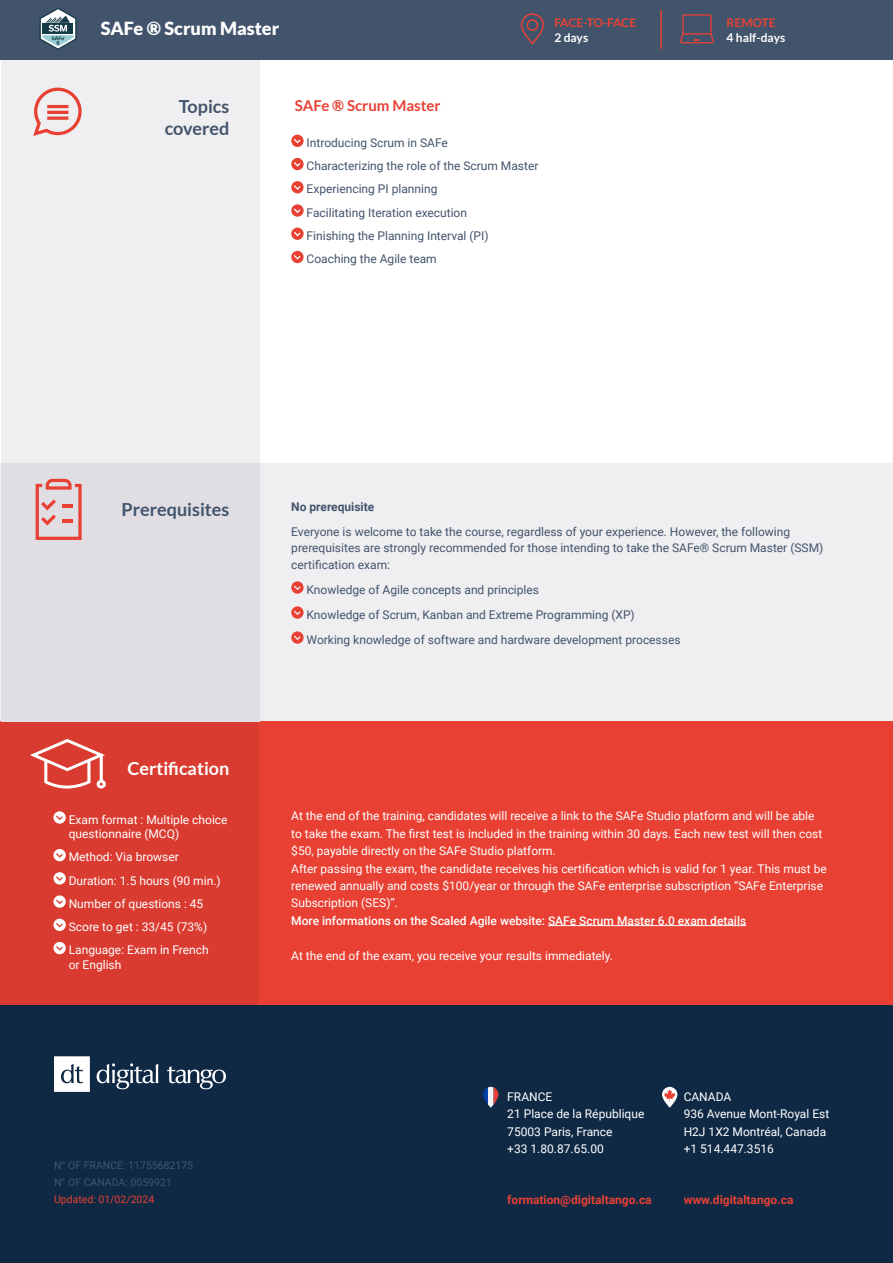
<style>
.page{position:relative;width:893px;height:1263px;background:#fff}
.page>*{position:absolute;margin:0;border:0;box-sizing:border-box;transform-origin:0 0}
.t1{font:900 18.15px "Lato";color:#fff}
.t2{font:700 18px/21.6px "Lato";color:#42546c;text-align:right}
.t3{font:700 18px "Lato";color:#fff}
.t4{font:700 15px "Lato";color:#e84033}
.t5{font:12px/17.4px "Roboto";color:#fff}
.t6{font:12px/23.2px "Roboto";color:#42546c}
.t7{font:500 12px "Roboto";color:#fff}
.t8{font:700 12px "Roboto";color:#e84033}
.t9{font:700 12px "Lato";letter-spacing:-.015em;color:#e84133}
.t10{font:700 12px "Lato";color:#fff}
.t11{font:700 12px "Roboto";color:#42546c}
.t12{font:10.5px/17.4px "Roboto";color:#42546c}
.t13{font:10.5px "Roboto";color:#e84033}
</style>
<div class="page">
<div style="left:0;top:721px;width:893px;height:541px;background:#e84033"></div>
<div style="left:1px;top:1px;width:259px;height:720px;background:#efeef1"></div>
<div style="left:0;top:721px;width:259px;height:285px;background:#d93b30"></div>
<div style="left:1px;top:463px;width:892px;height:258px;background:linear-gradient(to right,#e1dfe4,#f4f3f6)"></div>
<svg style="left:291px;top:135px;width:13px;height:12px"></svg>
<svg style="left:291px;top:158px;width:13px;height:12px"></svg>
<svg style="left:291px;top:181px;width:13px;height:12px"></svg>
<svg style="left:291px;top:204px;width:13px;height:13px"></svg>
<svg style="left:291px;top:228px;width:13px;height:12px"></svg>
<svg style="left:291px;top:251px;width:13px;height:12px"></svg>
<svg style="left:291px;top:581px;width:13px;height:13px"></svg>
<svg style="left:291px;top:606px;width:13px;height:13px"></svg>
<svg style="left:291px;top:631px;width:13px;height:13px"></svg>
<svg style="left:53px;top:811px;width:13px;height:13px"></svg>
<svg style="left:53px;top:849px;width:13px;height:12px"></svg>
<svg style="left:53px;top:872px;width:13px;height:12px"></svg>
<svg style="left:53px;top:895px;width:13px;height:13px"></svg>
<svg style="left:53px;top:919px;width:13px;height:12px"></svg>
<svg style="left:53px;top:942px;width:13px;height:12px"></svg>
<svg style="left:33px;top:87px;width:49px;height:49px"></svg>
<div style="left:0;top:0;width:893px;height:60px;background:#42546c"></div>
<svg style="left:36px;top:479px;width:46px;height:61px"></svg>
<svg style="left:30px;top:739px;width:76px;height:49px"></svg>
<div style="left:0;top:1006px;width:893px;height:257px;background:#0f2945"></div>
<svg style="left:97px;top:1063px;width:61px;height:26px"></svg>
<svg style="left:167px;top:1066px;width:59px;height:23px"></svg>
<svg style="left:54px;top:1056px;width:36px;height:36px"></svg>
<svg style="left:662px;top:1087px;width:15px;height:21px"></svg>
<svg style="left:664px;top:1089px;width:11px;height:12px"></svg>
<svg style="left:483px;top:1087px;width:15px;height:21px"></svg>
<svg style="left:488px;top:1087px;width:10px;height:21px"></svg>
<hr style="left:548px;top:925px;width:198px;height:1px;background:#fff">
<svg style="left:520px;top:13px;width:24px;height:32px"></svg>
<svg style="left:680px;top:14px;width:34px;height:29px"></svg>
<hr style="left:660px;top:10px;width:2px;height:39px;background:#e84133">
<svg style="left:40px;top:8px;width:37px;height:42px"></svg>
<h1 class="t1" style="left:101px;top:18px;width:180px">SAFe ® Scrum Master</h1>
<p class="t9" style="left:554px;top:16px;width:83px">FACE-TO-FACE</p>
<p class="t9" style="left:727px;top:16px;width:51px">REMOTE</p>
<p class="t10" style="left:554px;top:31px;width:35px">2 days</p>
<p class="t10" style="left:727px;top:31px;width:60px">4 half-days</p>
<h2 class="t2" style="left:165px;top:95px;width:66px">Topics covered</h2>
<p class="t4" style="left:295px;top:97px;width:147px">SAFe ® Scrum Master</p>
<p class="t6" style="left:307px;top:131px;width:233px">Introducing Scrum in SAFe<br>Characterizing the role of the Scrum Master<br>Experiencing PI planning<br>Facilitating Iteration execution<br>Finishing the Planning Interval (PI)<br>Coaching the Agile team</p>
<h2 class="t2" style="left:122px;top:499px;width:109px">Prerequisites</h2>
<h2 class="t3" style="left:127px;top:758px;width:103px">Certification</h2>
<p class="t5" style="left:69px;top:812px;width:160px;line-height:14.4px">Exam format : Multiple choice questionnaire (MCQ)</p>
<p class="t5" style="left:69px;top:845px;width:153px;line-height:23.2px">Method: Via browser<br>Duration: 1.5 hours (90 min.)<br>Number of questions : 45<br>Score to get : 33/45 (73%)<br>Language: Exam in French</p>
<p class="t5" style="left:69px;top:955px;width:54px">or English</p>
<p class="t11" style="left:291px;top:498px;width:85px">No prerequisite</p>
<p class="t6" style="left:291px;top:523px;width:534px;line-height:16.5px">Everyone is welcome to take the course, regardless of your experience. However, the following prerequisites are strongly recommended for those intending to take the SAFe® Scrum Master (SSM) certification exam:</p>
<p class="t6" style="left:307px;top:576px;width:375px;line-height:25px">Knowledge of Agile concepts and principles<br>Knowledge of Scrum, Kanban and Extreme Programming (XP)<br>Working knowledge of software and hardware development processes</p>
<p class="t5" style="left:291px;top:807px;width:537px">At the end of the training, candidates will receive a link to the SAFe Studio platform and will be able to take the exam. The first test is included in the training within 30 days. Each new test will then cost $50, payable directly on the SAFe Studio platform.<br>After passing the exam, the candidate receives his certification which is valid for 1 year. This must be renewed annually and costs $100/year or through the SAFe enterprise subscription “SAFe Enterprise Subscription (SES)”.</p>
<p class="t7" style="left:291px;top:912px;width:456px">More informations on the Scaled Agile website: SAFe Scrum Master 6.0 exam details</p>
<p class="t5" style="left:291px;top:946px;width:323px">At the end of the exam, you receive your results immediately.</p>
<p class="t5" style="left:507px;top:1087px;width:139px">FRANCE<br>21 Place de la République<br>75003 Paris, France<br>+33 1.80.87.65.00</p>
<p class="t5" style="left:684px;top:1087px;width:147px">CANADA<br>936 Avenue Mont-Royal Est<br>H2J 1X2 Montréal, Canada +1 514.447.3516</p>
<p class="t12" style="left:54px;top:1156px;width:141px">N° OF FRANCE: 11755682175<br>N° OF CANADA: 0059921</p>
<p class="t13" style="left:54px;top:1192px;width:102px">Updated: 01/02/2024</p>
<p class="t8" style="left:507px;top:1191px;width:146px">formation@digitaltango.ca</p>
<p class="t8" style="left:684px;top:1191px;width:111px">www.digitaltango.ca</p>
</div>
